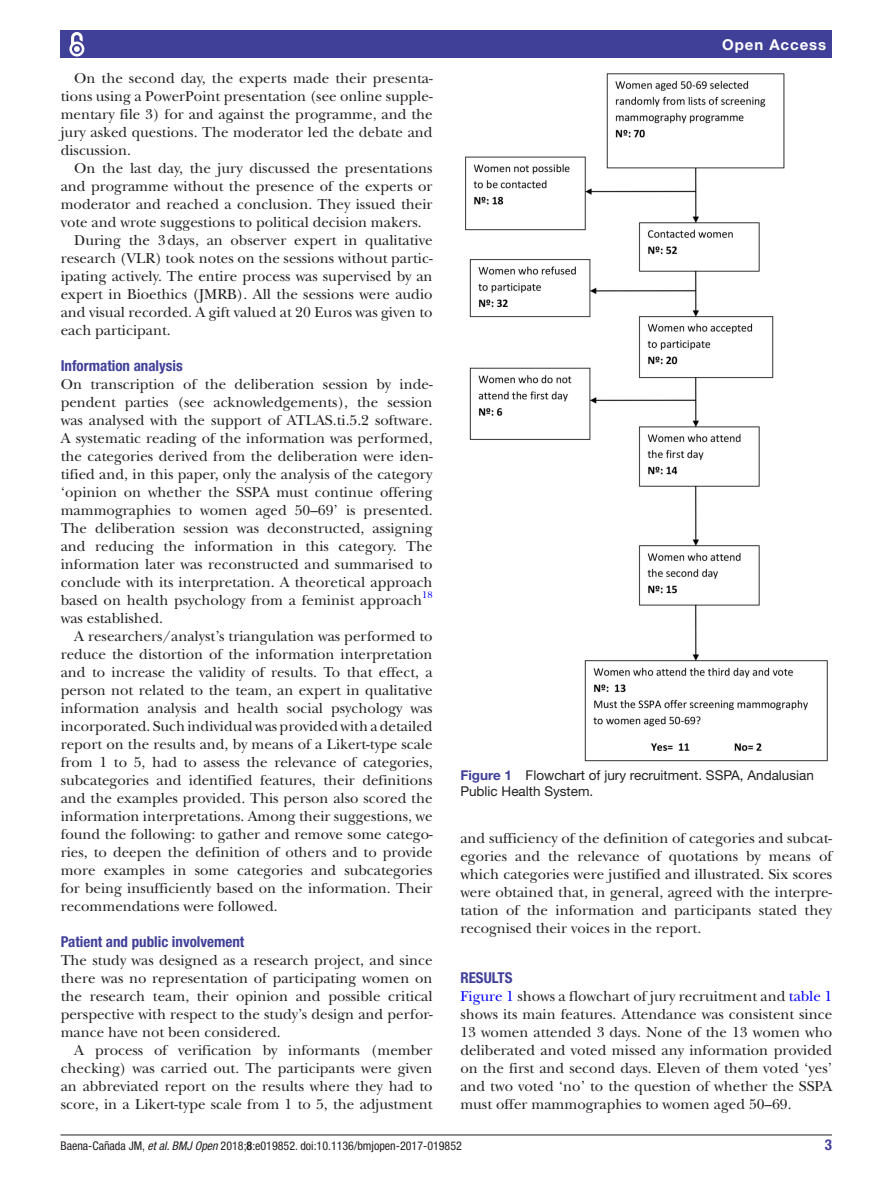
<style>
.page{position:relative;width:893px;height:1191px;background:#fff}
.page>*{position:absolute;margin:0;border:0;box-sizing:border-box;transform-origin:0 0}
.t1{font:15px/18px "New Baskerville";color:#231f20;text-align:justify}
.t2{font:700 condensed 15px "Helvetica Neue LT Std";color:#414099}
.t3{font:700 15px "Helvetica Neue LT Std";letter-spacing:.065em;color:#fff}
.t4{font:13.5px/16.2px "Helvetica Neue LT Std";color:#231f20}
.t5{font:condensed 12px "Helvetica Neue LT Std";color:#231f20}
.t6{font:9.9px "New Baskerville";color:#00f}
.s1{font-weight:700;color:#414099}
.s2{color:#00f}
.s3{font-style:italic}
.s4{font-weight:700}
</style>
<div class="page">
<hr style="left:61px;top:1134px;width:771px;height:1px;background:#231f20">
<div style="left:61px;top:31px;width:771px;height:27px;background:#414099"></div>
<svg style="left:69px;top:32px;width:16px;height:25px"></svg>
<img style="left:466px;top:73px;width:361px;height:689px">
<p class="t1" style="left:61px;top:69px;width:373px;text-indent:14px">On the second day, the experts made their presenta&shy;tions using a PowerPoint presentation (see online supple&shy;mentary file 3) for and against the programme, and the jury asked questions. The moderator led the debate and discussion.</p>
<p class="t1" style="left:74px;top:159px;width:360px">On the last day, the jury discussed the presentations</p>
<p class="t1" style="left:61px;top:177px;width:373px">and programme without the presence of the experts or</p>
<p class="t1" style="left:61px;top:195px;width:373px">moderator and reached a conclusion. They issued their</p>
<p class="t1" style="left:61px;top:213px;width:362px">vote and wrote suggestions to political decision makers.</p>
<p class="t1" style="left:74px;top:231px;width:360px">During the 3days, an observer expert in qualitative</p>
<p class="t1" style="left:61px;top:249px;width:373px">research (VLR) took notes on the sessions without partic-</p>
<p class="t1" style="left:61px;top:267px;width:373px">ipating actively. The entire process was supervised by an</p>
<p class="t1" style="left:61px;top:285px;width:373px">expert in Bioethics (JMRB). All the sessions were audio</p>
<p class="t1" style="left:61px;top:303px;width:373px">and visual recorded. A gift valued at 20 Euros was given to</p>
<p class="t1" style="left:61px;top:321px;width:112px">each participant.</p>
<p class="t2" style="left:61px;top:357px;width:124px">Information analysis</p>
<p class="t1" style="left:61px;top:375px;width:373px">On transcription of the deliberation session by inde&shy;pendent parties (see acknowledgements), the session was analysed with the support of ATLAS.ti.5.2 software.<br>A systematic reading of the information was performed, the categories derived from the deliberation were iden&shy;tified and, in this paper, only the analysis of the category ‘opinion on whether the SSPA must continue offering mammographies to women aged 50–69’ is presented.<br>The deliberation session was deconstructed, assigning and reducing the information in this category. The information later was reconstructed and summarised to conclude with its interpretation. A theoretical approach based on health psychology from a feminist approach</p>
<p class="t6" style="left:422px;top:589px;width:12px">18</p>
<p class="t1" style="left:61px;top:609px;width:104px">was established.</p>
<p class="t1" style="left:74px;top:627px;width:360px">A researchers/analyst’s triangulation was performed to</p>
<p class="t1" style="left:61px;top:645px;width:373px">reduce the distortion of the information interpretation</p>
<p class="t1" style="left:61px;top:663px;width:373px">and to increase the validity of results. To that effect, a</p>
<p class="t1" style="left:61px;top:681px;width:373px">person not related to the team, an expert in qualitative</p>
<p class="t1" style="left:61px;top:699px;width:373px">information analysis and health social psychology was</p>
<p class="t1" style="left:61px;top:717px;width:373px">incorporated. Such individual was provided with a detailed</p>
<p class="t1" style="left:61px;top:735px;width:373px">report on the results and, by means of a Likert-type scale</p>
<p class="t1" style="left:61px;top:753px;width:373px">from 1 to 5, had to assess the relevance of categories,</p>
<p class="t1" style="left:61px;top:771px;width:373px">subcategories and identified features, their definitions</p>
<p class="t1" style="left:61px;top:789px;width:373px">and the examples provided. This person also scored the</p>
<p class="t1" style="left:61px;top:807px;width:373px">information interpretations. Among their suggestions, we</p>
<p class="t1" style="left:61px;top:825px;width:373px">found the following: to gather and remove some catego-</p>
<p class="t1" style="left:61px;top:843px;width:373px">ries, to deepen the definition of others and to provide</p>
<p class="t1" style="left:61px;top:861px;width:373px">more examples in some categories and subcategories</p>
<p class="t1" style="left:61px;top:879px;width:373px">for being insufficiently based on the information. Their</p>
<p class="t1" style="left:61px;top:897px;width:218px">recommendations were followed.</p>
<p class="t2" style="left:61px;top:933px;width:185px">Patient and public involvement</p>
<p class="t1" style="left:61px;top:951px;width:373px">The study was designed as a research project, and since there was no representation of participating women on the research team, their opinion and possible critical perspective with respect to the study’s design and perfor&shy;mance have not been considered.</p>
<p class="t1" style="left:61px;top:1041px;width:373px;text-indent:14px">A process of verification by informants (member checking) was carried out. The participants were given an abbreviated report on the results where they had to score, in a Likert-type scale from 1 to 5, the adjustment</p>
<p class="t3" style="left:722px;top:35px;width:106px">Open Access</p>
<p class="t4" style="left:460px;top:766px;width:355px"><span class="s1">Figure 1</span> Flowchart of jury recruitment. SSPA, Andalusian<br>Public Health System.</p>
<p class="t1" style="left:460px;top:829px;width:373px">and sufficiency of the definition of categories and subcat&shy;egories and the relevance of quotations by means of which categories were justified and illustrated. Six scores were obtained that, in general, agreed with the interpre&shy;tation of the information and participants stated they recognised their voices in the report.</p>
<p class="t2" style="left:460px;top:969px;width:54px">Results</p>
<p class="t1" style="left:460px;top:987px;width:373px"><span class="s2">Figure 1</span> shows a flowchart of jury recruitment and <span class="s2">table 1 </span>shows its main features. Attendance was consistent since 13 women attended 3 days. None of the 13 women who deliberated and voted missed any information provided on the first and second days. Eleven of them voted ‘yes’ and two voted ‘no’ to the question of whether the SSPA must offer mammographies to women aged 50–69.</p>
<p class="t5" style="left:61px;top:1138px;width:403px">Baena-Cañada JM, <span class="s3">et al</span>. <span class="s3">BMJ Open</span> 2018;<span class="s4">8</span>:e019852. doi:10.1136/bmjopen-2017-019852</p>
<p class="t2" style="left:825px;top:1135px;width:9px">3</p>
</div>
